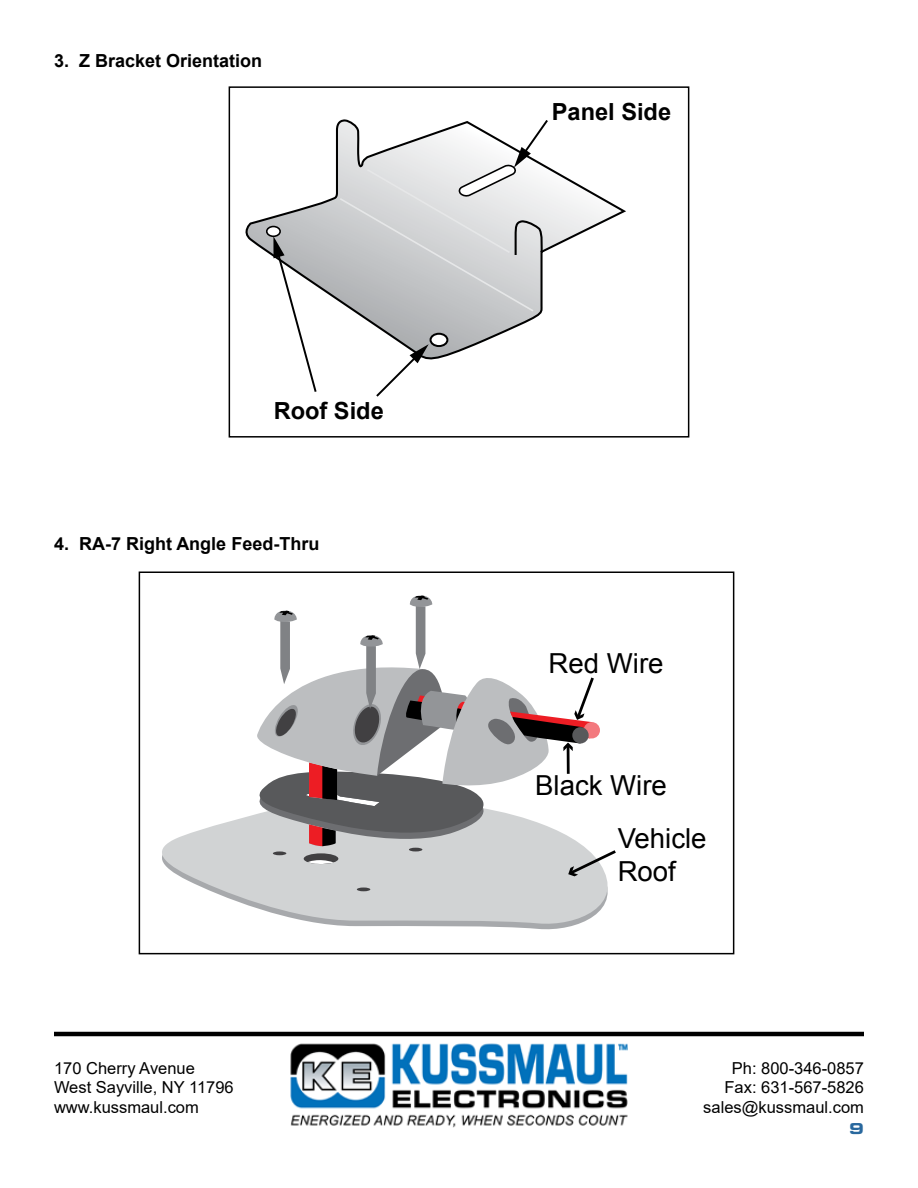
<style>
.page{position:relative;width:918px;height:1188px;background:#fff}
.page>*{position:absolute;margin:0;border:0;box-sizing:border-box;transform-origin:0 0}
.t1{font:27.6px/52.5px "Arial";color:#000}
.t2{font:700 23.55px "Arial";color:#000}
.t3{font:700 18px "Arial";color:#000}
.t4{font:16.5px/19.8px "Arial";color:#000}
.t5{font:15px "Eurostile Bold Extended Two";color:#29689e}
</style>
<div class="page">
<svg style="left:245px;top:122px;width:381px;height:238px"></svg>
<div style="left:267px;top:227px;width:13px;height:9px;background:#fff;border-radius:50%"></div>
<div style="left:266px;top:226px;width:15px;height:11px;border:2px solid #000;border-radius:50%"></div>
<div style="left:431px;top:334px;width:16px;height:12px;background:#fff;border-radius:50%"></div>
<div style="left:430px;top:333px;width:18px;height:14px;border:2px solid #000;border-radius:50%"></div>
<svg style="left:374px;top:344px;width:55px;height:53px"></svg>
<svg style="left:338px;top:119px;width:212px;height:194px"></svg>
<svg style="left:273px;top:236px;width:45px;height:156px"></svg>
<div style="left:229px;top:86px;width:460px;height:352px;border:2px solid #000"></div>
<img style="left:290px;top:1043px;width:338px;height:85px">
<hr style="left:54px;top:1032px;width:810px;height:4px;background:#000">
<svg style="left:162px;top:815px;width:446px;height:112px;fill:#d1d3d4"></svg>
<svg style="left:357px;top:888px;width:13px;height:3px"></svg>
<svg style="left:251px;top:596px;width:365px;height:280px"></svg>
<div style="left:139px;top:572px;width:595px;height:382px;border:2px solid #000"></div>
<p class="t3" style="left:54px;top:48px;width:210px">3. Z Bracket Orientation</p>
<h2 class="t2" style="left:274px;top:395px;width:112px">Roof Side</h2>
<p class="t3" style="left:54px;top:531px;width:267px">4. RA-7 Right Angle Feed-Thru</p>
<h2 class="t2" style="left:552px;top:97px;width:121px">Panel Side</h2>
<h1 class="t1" style="left:549px;top:638px;width:116px">Red Wire</h1>
<h1 class="t1" style="left:618px;top:759px;width:90px;text-indent:-83px">Black Wire<br>Vehicle</h1>
<h1 class="t1" style="left:618px;top:845px;width:60px">Roof</h1>
<p class="t4" style="left:54px;top:1058px;width:181px">170 Cherry Avenue<br>West Sayville, NY 11796 www.kussmaul.com</p>
<p class="t4" style="left:703px;top:1058px;width:162px;text-align:right">Ph: 800-346-0857<br>Fax: 631-567-5826 sales@kussmaul.com</p>
<p class="t5" style="left:849px;top:1118px;width:16px">9</p>
</div>
